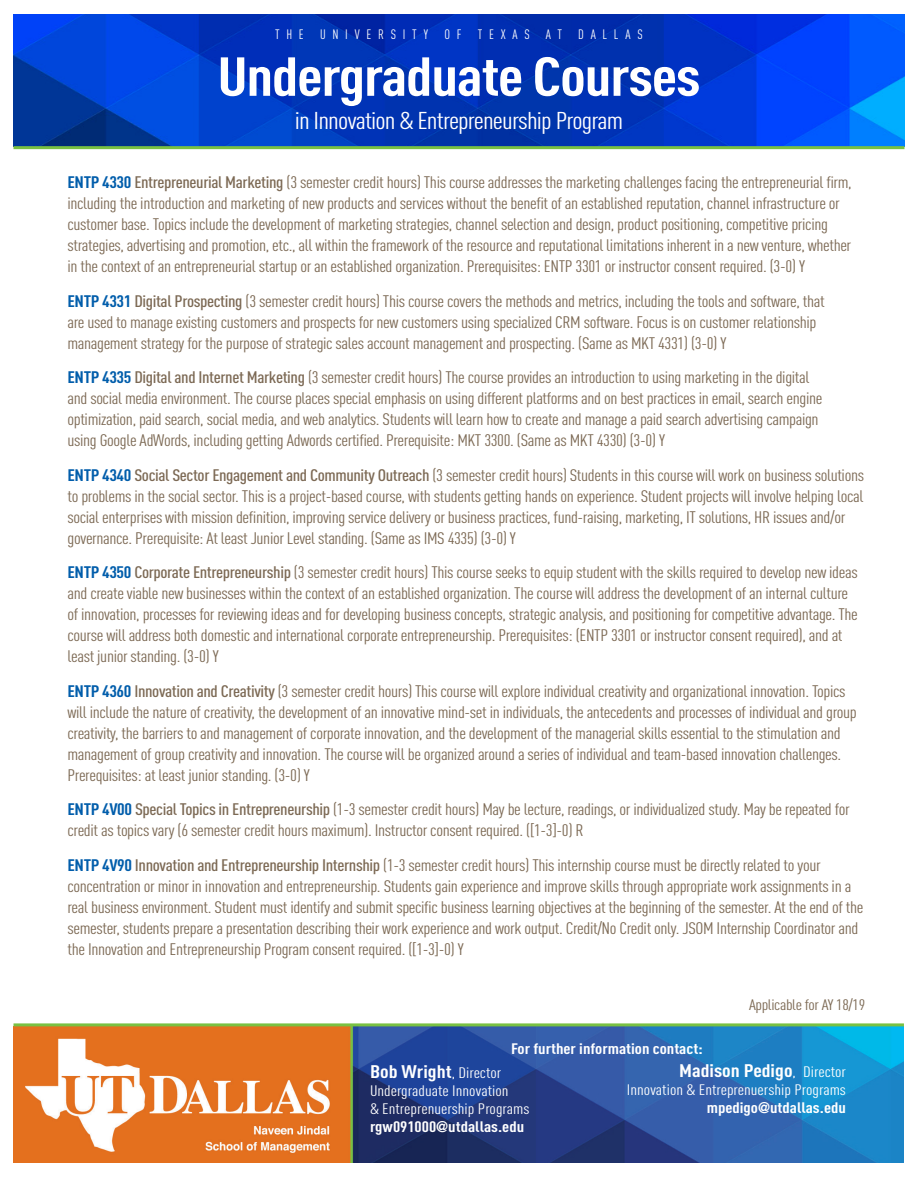
<style>
.page{position:relative;width:918px;height:1188px;background:#fff}
.page>*{position:absolute;margin:0;border:0;box-sizing:border-box;transform-origin:0 0}
.t1{font:700 condensed 54px "DIN Pro";letter-spacing:-.02em;color:#fff;scale:1.2 1}
.t2{font:condensed 24px "DIN Pro";letter-spacing:-.03em;color:#fff;scale:1.2 1}
.t3{font:700 condensed 18px "DIN Pro";color:#fff;scale:1.2 1}
.t4{font:condensed 16.5px/21px "DIN Pro";letter-spacing:-.02em;color:#7c6954;scale:1.15 1}
.t5{font:condensed 15px/18px "DIN Pro";color:#fff;scale:1.2 1}
.t6{font:700 condensed 15px "DIN Pro";color:#fff;scale:1.2 1}
.t7{font:condensed 15px "DIN Pro";letter-spacing:-.02em;color:#7c6954;scale:1.2 1}
.t8{font:condensed 13.5px "DIN Pro";letter-spacing:.5em;color:#fff}
.s1{font-weight:700;color:#015dab}
.s2{font-weight:500}
.s3{font-weight:400;font-size:15px}
.s4{font-family:"Helvetica Neue";font-stretch:normal}
</style>
<div class="page">
<img style="left:14px;top:1026px;width:890px;height:136px">
<img style="left:14px;top:14px;width:890px;height:132px">
<hr style="left:14px;top:146px;width:890px;height:3px;background:#79c142">
<hr style="left:14px;top:1023px;width:890px;height:3px;background:#79c142">
<p class="t8" style="left:275px;top:26px;width:369px">THE UNIVERSITY OF TEXAS AT DALLAS</p>
<p class="t1" style="left:217px;top:44px;width:404px">Undergraduate Courses</p>
<p class="t2" style="left:295px;top:106px;width:275px">in Innovation &amp; Entrepreneurship Program</p>
<p class="t4" style="left:68px;top:172px;width:683px"><span class="s1">ENTP 4330</span> <span class="s2">Entrepreneurial Marketing</span> (3 semester credit hours) This course addresses the marketing challenges facing the entrepreneurial firm, including the introduction and marketing of new products and services without the benefit of an established reputation, channel infrastructure or customer base. Topics include the development of marketing strategies, channel selection and design, product positioning, competitive pricing strategies, advertising and promotion, etc., all within the framework of the resource and reputational limitations inherent in a new venture, whether in the context of an entrepreneurial startup or an established organization. Prerequisites: ENTP 3301 or instructor consent required. (3-0) Y</p>
<p class="t4" style="left:68px;top:290px;width:660px"><span class="s1">ENTP 4331</span> <span class="s2">Digital Prospecting</span> (3 semester credit hours) This course covers the methods and metrics, including the tools and software, that are used to manage existing customers and prospects for new customers using specialized CRM software. Focus is on customer relationship management strategy for the purpose of strategic sales account management and prospecting. (Same as MKT 4331) (3-0) Y</p>
<p class="t4" style="left:68px;top:367px;width:658px"><span class="s1">ENTP 4335</span> <span class="s2">Digital and Internet Marketing</span> (3 semester credit hours) The course provides an introduction to using marketing in the digital and social media environment. The course places special emphasis on using different platforms and on best practices in email, search engine optimization, paid search, social media, and web analytics. Students will learn how to create and manage a paid search advertising campaign using Google AdWords, including getting Adwords certified. Prerequisite: MKT 3300. (Same as MKT 4330) (3-0) Y</p>
<p class="t4" style="left:68px;top:464px;width:694px"><span class="s1">ENTP 4340</span> <span class="s2">Social Sector Engagement and Community Outreach</span> (3 semester credit hours) Students in this course will work on business solutions to problems in the social sector. This is a project-based course, with students getting hands on experience. Student projects will involve helping local social enterprises with mission definition, improving service delivery or business practices, fund-raising, marketing, IT solutions, HR issues and/or governance. Prerequisite: At least Junior Level standing. (Same as IMS 4335) (3-0) Y</p>
<p class="t4" style="left:68px;top:562px;width:689px"><span class="s1">ENTP 4350</span> <span class="s2">Corporate Entrepreneurship</span> (3 semester credit hours) This course seeks to equip student with the skills required to develop new ideas and create viable new businesses within the context of an established organization. The course will address the development of an internal culture of innovation, processes for reviewing ideas and for developing business concepts, strategic analysis, and positioning for competitive advantage. The course will address both domestic and international corporate entrepreneurship. Prerequisites: (ENTP 3301 or instructor consent required), and at least junior standing. (3-0) Y</p>
<p class="t4" style="left:68px;top:680px;width:688px"><span class="s1">ENTP 4360</span> <span class="s2">Innovation and Creativity</span> (3 semester credit hours) This course will explore individual creativity and organizational innovation. Topics will include the nature of creativity, the development of an innovative mind-set in individuals, the antecedents and processes of individual and group creativity, the barriers to and management of corporate innovation, and the development of the managerial skills essential to the stimulation and management of group creativity and innovation. The course will be organized around a series of individual and team-based innovation challenges.<br>Prerequisites: at least junior standing. (3-0) Y</p>
<p class="t4" style="left:68px;top:799px;width:682px"><span class="s1">ENTP 4V00</span> <span class="s2">Special Topics in Entrepreneurship</span> (1-3 semester credit hours) May be lecture, readings, or individualized study. May be repeated for credit as topics vary (6 semester credit hours maximum). Instructor consent required. ([1-3]-0) R</p>
<p class="t4" style="left:68px;top:854px;width:694px"><span class="s1">ENTP 4V90</span> <span class="s2">Innovation and Entrepreneurship Internship</span> (1-3 semester credit hours) This internship course must be directly related to your concentration or minor in innovation and entrepreneurship. Students gain experience and improve skills through appropriate work assignments in a real business environment. Student must identify and submit specific business learning objectives at the beginning of the semester. At the end of the semester, students prepare a presentation describing their work experience and work output. Credit/No Credit only. JSOM Internship Coordinator and the Innovation and Entrepreneurship Program consent required. ([1-3]-0) Y</p>
<p class="t6" style="left:511px;top:1039px;width:161px">For further information contact:</p>
<p class="t7" style="left:749px;top:996px;width:98px">Applicable for AY 18/19</p>
<p class="t3" style="left:370px;top:1061px;width:111px">Bob Wright<span class="s3">, Director</span></p>
<p class="t5" style="left:370px;top:1082px;width:134px">Undergraduate Innovation<br>&amp; Entreprenuership Programs</p>
<p class="t6" style="left:370px;top:1118px;width:130px">rgw091000<span class="s4">@</span>utdallas.edu</p>
<p class="t3" style="left:679px;top:1060px;width:141px">Madison Pedigo<span class="s3">, Director</span></p>
<p class="t5" style="left:627px;top:1081px;width:184px">Innovation &amp; Entreprenuership Programs</p>
<p class="t6" style="left:707px;top:1099px;width:118px">mpedigo<span class="s4">@</span>utdallas.edu</p>
</div>
